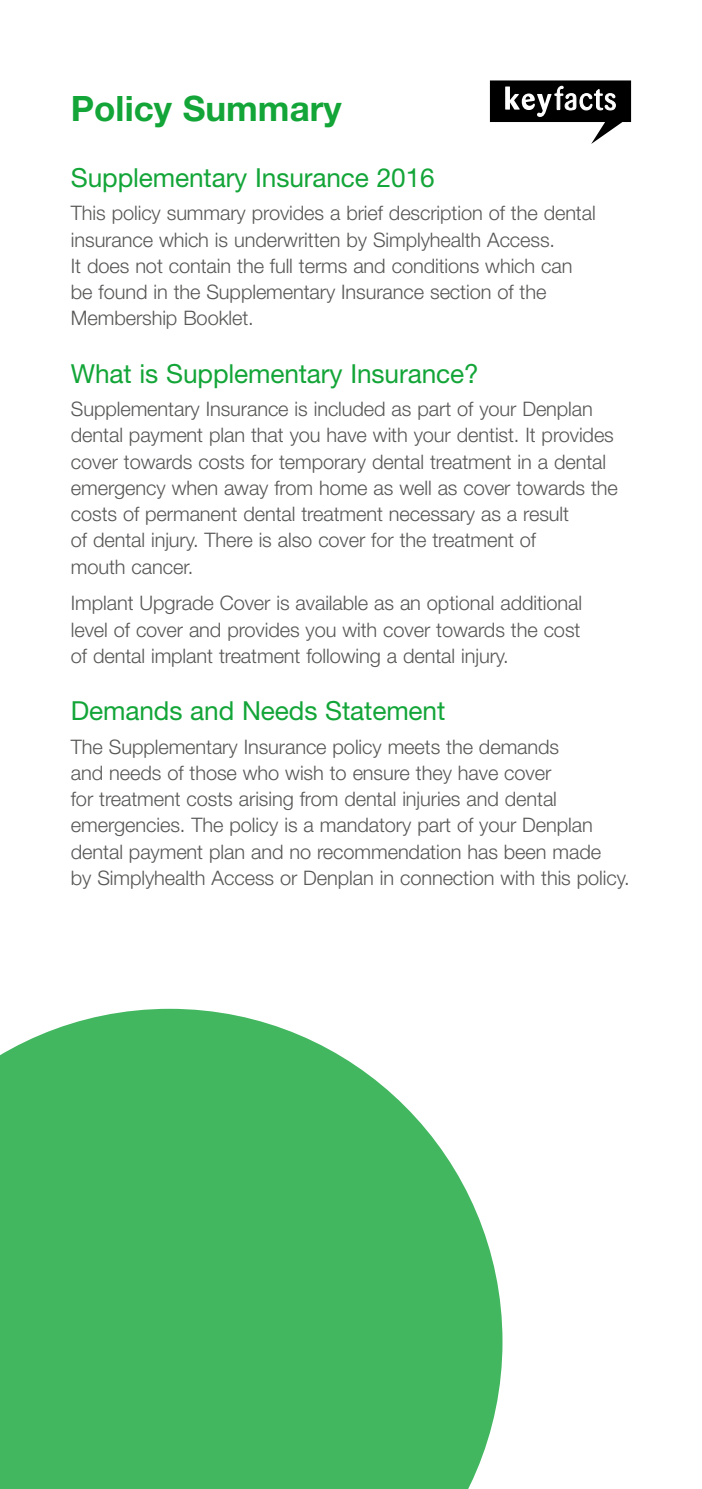
<style>
.page{position:relative;width:702px;height:1489px;background:#fff}
.page>*{position:absolute;margin:0;border:0;box-sizing:border-box;transform-origin:0 0}
.t1{font:700 35px "Helvetica Neue LT Std";color:#13a538}
.t2{font:26.25px "Helvetica Neue LT Std";letter-spacing:-.005em;color:#13a538}
.t3{font:300 20px/26.2px "Helvetica Neue LT Std";letter-spacing:-.005em;color:#575756}
</style>
<div class="page">
<svg style="left:0;top:1008px;width:502px;height:480px;background:#57bf71"></svg>
<svg style="left:490px;top:80px;width:141px;height:64px"></svg>
<h1 class="t1" style="left:71px;top:87px;width:272px">Policy Summary</h1>
<h2 class="t2" style="left:71px;top:162px;width:365px">Supplementary Insurance 2016</h2>
<p class="t3" style="left:71px;top:200px;width:526px">This policy summary provides a brief description of the dental insurance which is underwritten by Simplyhealth Access.<br>It does not contain the full terms and conditions which can be found in the Supplementary Insurance section of the Membership Booklet.</p>
<h2 class="t2" style="left:71px;top:357px;width:409px">What is Supplementary Insurance?</h2>
<p class="t3" style="left:71px;top:395px;width:548px">Supplementary Insurance is included as part of your Denplan dental payment plan that you have with your dentist. It provides cover towards costs for temporary dental treatment in a dental emergency when away from home as well as cover towards the costs of permanent dental treatment necessary as a result<br>of dental injury. There is also cover for the treatment of<br>mouth cancer.</p>
<p class="t3" style="left:71px;top:589px;width:512px;text-align:justify">Implant Upgrade Cover is available as an optional additional level of cover and provides you with cover towards the cost of dental implant treatment following a dental injury.</p>
<h2 class="t2" style="left:71px;top:695px;width:376px">Demands and Needs Statement</h2>
<p class="t3" style="left:71px;top:733px;width:560px">The Supplementary Insurance policy meets the demands<br>and needs of those who wish to ensure they have cover<br>for treatment costs arising from dental injuries and dental emergencies. The policy is a mandatory part of your Denplan dental payment plan and no recommendation has been made<br>by Simplyhealth Access or Denplan in connection with this policy.</p>
</div>
